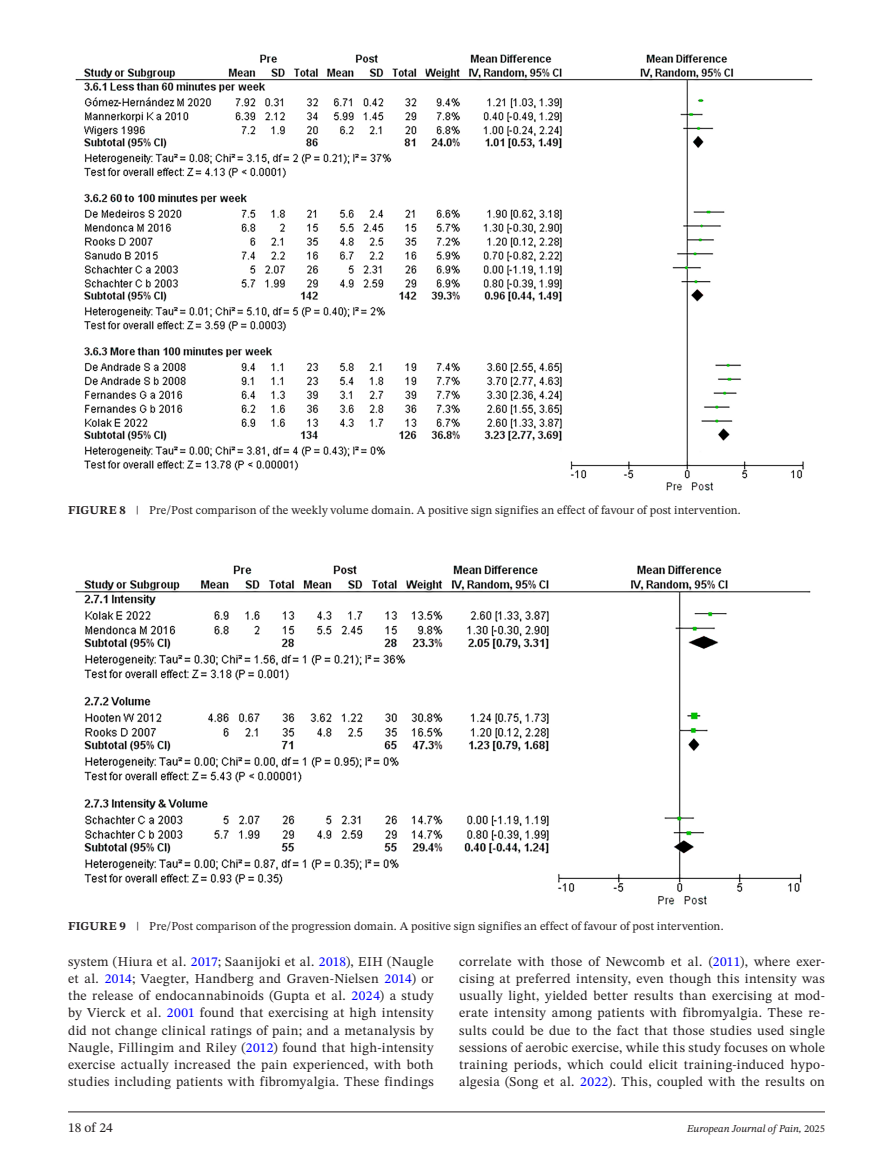
<style>
.page{position:relative;width:893px;height:1174px;background:#fff}
.page>*{position:absolute;margin:0;border:0;box-sizing:border-box;transform-origin:0 0}
.t1{font:13.5px/17.2px "STIX Two Text";letter-spacing:.025em;color:#231f20;text-align:justify}
.t2{font:12px "STIX Two Text";letter-spacing:.01em;color:#231f20}
.t3{font:italic 10.5px "STIX Two Text";color:#231f20}
.s1{font-weight:700}
.s2{color:#00f}
.s3{font-style:normal}
</style>
<div class="page">
<hr style="left:68px;top:1111px;width:757px;height:1px;background:#231f20">
<img style="left:75px;top:54px;width:738px;height:437px">
<img style="left:75px;top:565px;width:736px;height:340px">
<p class="t2" style="left:68px;top:501px;width:674px"><span class="s1">FIGURE 8</span> | Pre/Post comparison of the weekly volume domain. A positive sign signifies an effect of favour of post intervention.</p>
<p class="t2" style="left:68px;top:917px;width:657px"><span class="s1">FIGURE 9</span> | Pre/Post comparison of the progression domain. A positive sign signifies an effect of favour of post intervention.</p>
<p class="t1" style="left:68px;top:952px;width:367px">system (Hiura et al. <span class="s2">2017</span>; Saanijoki et al. <span class="s2">2018</span>), EIH (Naugle et al. <span class="s2">2014</span>; Vaegter, Handberg and Graven-Nielsen <span class="s2">2014</span>) or the release of endocannabinoids (Gupta et al. <span class="s2">2024</span>) a study by Vierck et al. <span class="s2">2001</span> found that exercising at high intensity did not change clinical ratings of pain; and a metanalysis by Naugle, Fillingim and Riley (<span class="s2">2012</span>) found that high-intensity exercise actually increased the pain experienced, with both studies including patients with fibromyalgia. These findings</p>
<p class="t1" style="left:459px;top:952px;width:367px">correlate with those of Newcomb et al. (<span class="s2">2011</span>), where exer&shy;cising at preferred intensity, even though this intensity was usually light, yielded better results than exercising at mod&shy;erate intensity among patients with fibromyalgia. These re&shy;sults could be due to the fact that those studies used single sessions of aerobic exercise, while this study focuses on whole training periods, which could elicit training-induced hypo&shy;algesia (Song et al. <span class="s2">2022</span>). This, coupled with the results on</p>
<p class="t1" style="left:68px;top:1119px;width:46px">18 of 24</p>
<p class="t3" style="left:687px;top:1121px;width:139px">European Journal of Pain, <span class="s3">2025</span></p>
</div>
